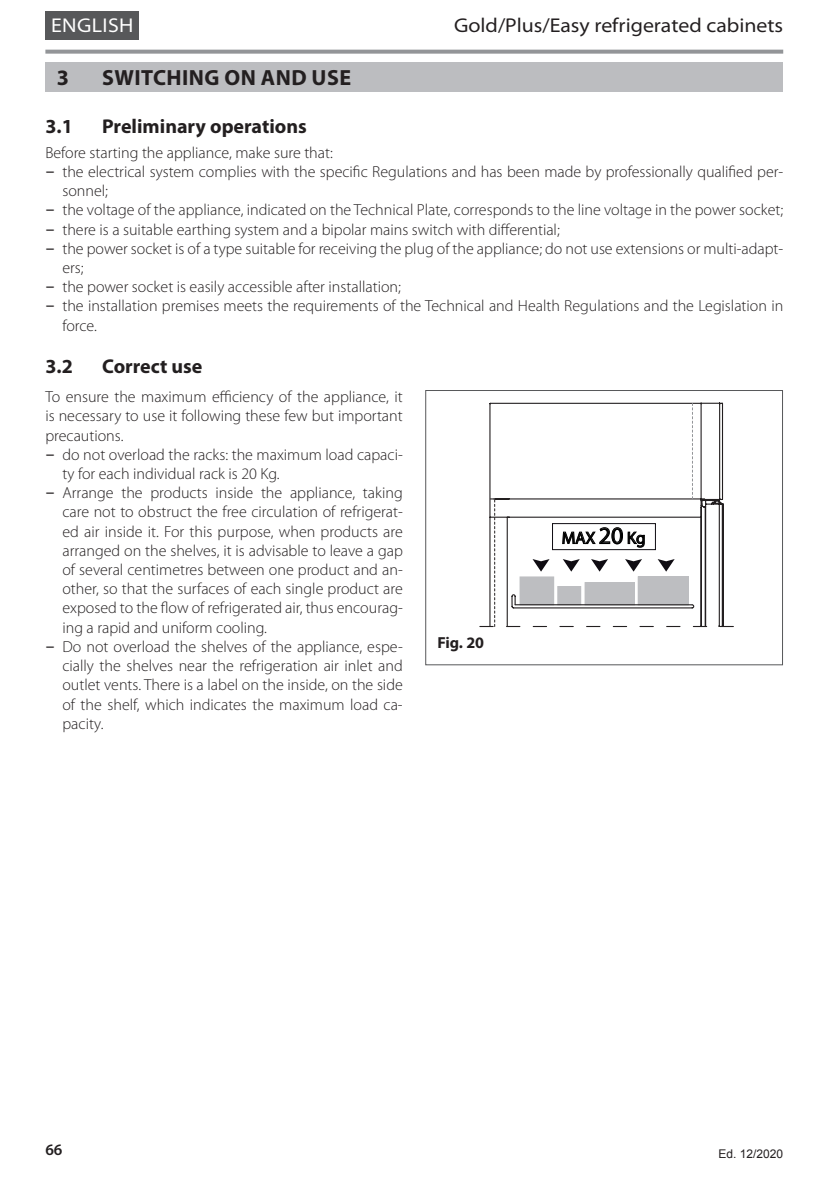
<style>
.page{position:relative;width:840px;height:1191px;background:#fff}
.page>*{position:absolute;margin:0;border:0;box-sizing:border-box;transform-origin:0 0}
.t1{font:700 22px "Myriad Pro";letter-spacing:.02em;color:#231f20}
.t2{font:700 20px "Myriad Pro";color:#231f20}
.t3{font:semi-expanded 20px "Myriad Pro";color:#231f20}
.t4{font:semi-expanded 20px "Myriad Pro";letter-spacing:.02em;color:#fff}
.t5{font:17px "Myriad Pro";color:#000}
.t6{font:300 16px/19.2px "Myriad Pro";color:#231f20}
.t7{font:700 16px "Myriad Pro";color:#231f20}
.t8{font:600 16px "Myriad Pro";color:#231f20}
.t9{font:12px "Arial";color:#231f20}
.s1{font-family:"DIN Pro";font-weight:400;font-size:18px}
.s2{font-size:24px}
</style>
<div class="page">
<svg style="left:45px;top:50px;width:737px;height:4px;background:#9c9ea1"></svg>
<div style="left:45px;top:11px;width:94px;height:29px;background:#57585a"></div>
<div style="left:45px;top:62px;width:737px;height:30px;background:#bcbdc0"></div>
<div style="left:425px;top:390px;width:357px;height:275px;border:1px solid #57585a"></div>
<svg style="left:479px;top:403px;width:254px;height:224px"></svg>
<div style="left:552px;top:523px;width:103px;height:27px;border:1px solid #0f0c12"></div>
<div style="left:519px;top:577px;width:34px;height:28px;background:#bdbec1"></div>
<div style="left:519px;top:576px;width:34px;height:29px;border:1px solid #bdbec1"></div>
<div style="left:557px;top:586px;width:23px;height:19px;background:#bdbec1"></div>
<div style="left:557px;top:586px;width:23px;height:19px;border:1px solid #bdbec1"></div>
<div style="left:584px;top:582px;width:50px;height:23px;background:#bdbec1"></div>
<div style="left:637px;top:577px;width:50px;height:28px;background:#bdbec1"></div>
<div style="left:637px;top:576px;width:51px;height:29px;border:1px solid #bdbec1"></div>
<hr style="left:515px;top:604px;width:176px;height:1px;background:#231f20">
<p class="t4" style="left:51px;top:14px;width:84px">ENGLISH</p>
<p class="t3" style="left:454px;top:14px;width:330px">Gold/Plus/Easy refrigerated cabinets</p>
<h1 class="t1" style="left:57px;top:65px;width:14px">3</h1>
<h1 class="t1" style="left:102px;top:65px;width:250px">SWITCHING ON AND USE</h1>
<p class="t2" style="left:45px;top:115px;width:29px">3.1</p>
<p class="t2" style="left:102px;top:115px;width:206px">Preliminary operations</p>
<p class="t6" style="left:45px;top:143px;width:289px">Before starting the appliance, make sure that:</p>
<p class="t6" style="left:62px;top:162px;width:721px;text-indent:-17px"><span class="s1">–</span> the electrical system complies with the specific Regulations and has been made by professionally qualified per&shy;sonnel;</p>
<p class="t6" style="left:45px;top:201px;width:739px"><span class="s1">–</span> the voltage of the appliance, indicated on the Technical Plate, corresponds to the line voltage in the power socket;</p>
<p class="t6" style="left:45px;top:220px;width:515px"><span class="s1">–</span> there is a suitable earthing system and a bipolar mains switch with differential;</p>
<p class="t6" style="left:62px;top:239px;width:721px;text-indent:-17px"><span class="s1">–</span> the power socket is of a type suitable for receiving the plug of the appliance; do not use extensions or multi-adapt&shy;ers;</p>
<p class="t6" style="left:45px;top:277px;width:357px"><span class="s1">–</span> the power socket is easily accessible after installation;</p>
<p class="t6" style="left:62px;top:297px;width:722px;text-indent:-17px"><span class="s1">–</span> the installation premises meets the requirements of the Technical and Health Regulations and the Legislation in force.</p>
<p class="t2" style="left:45px;top:355px;width:29px">3.2</p>
<p class="t2" style="left:102px;top:355px;width:102px">Correct use</p>
<p class="t6" style="left:45px;top:387px;width:359px;text-align:justify">To ensure the maximum efficiency of the appliance, it is necessary to use it following these few but important precautions.</p>
<p class="t6" style="left:62px;top:445px;width:342px;text-indent:-17px"><span class="s1">–</span> do not overload the racks: the maximum load capaci&shy;ty for each individual rack is 20 Kg.</p>
<p class="t6" style="left:62px;top:483px;width:342px;text-align:justify;text-indent:-17px"><span class="s1">–</span> Arrange the products inside the appliance, taking care not to obstruct the free circulation of refrigerat&shy;ed air inside it. For this purpose, when products are arranged on the shelves, it is advisable to leave a gap of several centimetres between one product and an&shy;other, so that the surfaces of each single product are exposed to the flow of refrigerated air, thus encourag&shy;ing a rapid and uniform cooling.</p>
<p class="t6" style="left:62px;top:637px;width:342px;text-align:justify;text-indent:-17px"><span class="s1">–</span> Do not overload the shelves of the appliance, espe&shy;cially the shelves near the refrigeration air inlet and outlet vents. There is a label on the inside, on the side of the shelf, which indicates the maximum load ca&shy;pacity.</p>
<p class="t5" style="left:561px;top:528px;width:85px">MAX <span class="s2">20</span> Kg</p>
<p class="t7" style="left:437px;top:633px;width:48px">Fig. 20</p>
<p class="t8" style="left:45px;top:1140px;width:19px">66</p>
<p class="t9" style="left:718px;top:1145px;width:66px">Ed. 12/2020</p>
</div>
